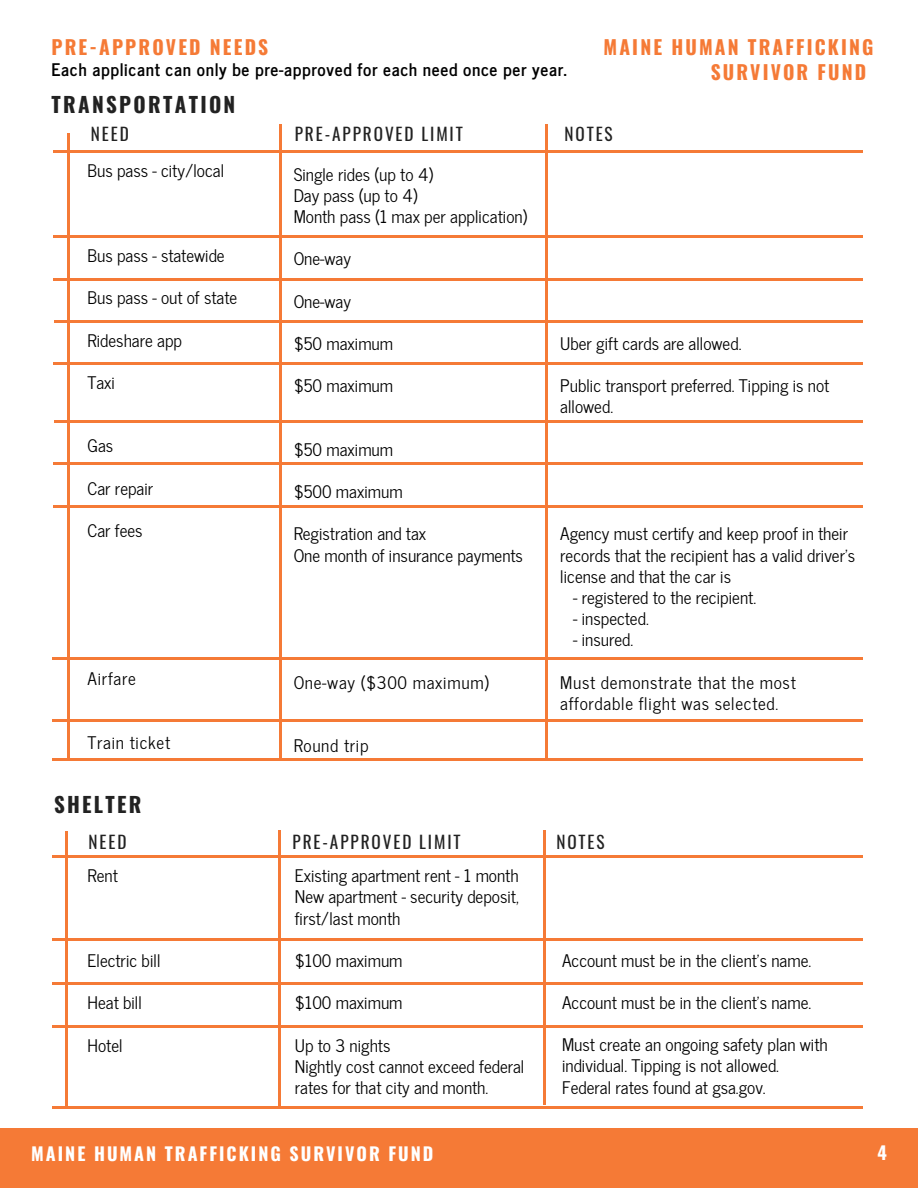
<style>
.page{position:relative;width:918px;height:1188px;background:#fff}
.page>*{position:absolute;margin:0;border:0;box-sizing:border-box;transform-origin:0 0}
.t1{font:700 21px "Oswald";letter-spacing:.11em;color:#222}
.t2{font:700 19.5px "Oswald";letter-spacing:.11em;color:#f57a36}
.t3{font:700 18px "Oswald";letter-spacing:.11em;color:#fff}
.t4{font:17.25px/21.1px "News Cycle";color:#000}
.t5{font:17.25px/21.1px "News Cycle";letter-spacing:.04em;color:#000}
.t6{font:700 17.25px "News Cycle";letter-spacing:.04em;color:#000}
.t7{font:17.25px "Oswald";letter-spacing:.11em;color:#222}
</style>
<div class="page">
<hr style="left:67px;top:133px;width:3px;height:627px;background:#f57a36">
<hr style="left:279px;top:125px;width:2px;height:635px;background:#f57a36">
<hr style="left:545px;top:125px;width:3px;height:635px;background:#f57a36">
<hr style="left:53px;top:150px;width:810px;height:3px;background:#f57a36">
<hr style="left:53px;top:235px;width:810px;height:3px;background:#f57a36">
<hr style="left:53px;top:279px;width:810px;height:2px;background:#f57a36">
<hr style="left:54px;top:320px;width:809px;height:3px;background:#f57a36">
<hr style="left:53px;top:363px;width:810px;height:2px;background:#f57a36">
<hr style="left:53px;top:462px;width:810px;height:3px;background:#f57a36">
<hr style="left:52px;top:720px;width:811px;height:2px;background:#f57a36">
<hr style="left:53px;top:505px;width:810px;height:3px;background:#f57a36">
<hr style="left:54px;top:420px;width:809px;height:3px;background:#f57a36">
<hr style="left:52px;top:658px;width:811px;height:2px;background:#f57a36">
<hr style="left:278px;top:830px;width:2px;height:278px;background:#f57a36">
<hr style="left:543px;top:830px;width:2px;height:275px;background:#f57a36">
<hr style="left:52px;top:855px;width:811px;height:3px;background:#f57a36">
<hr style="left:52px;top:938px;width:811px;height:2px;background:#f57a36">
<hr style="left:52px;top:982px;width:811px;height:2px;background:#f57a36">
<hr style="left:52px;top:1025px;width:811px;height:3px;background:#f57a36">
<hr style="left:52px;top:1107px;width:811px;height:2px;background:#f57a36">
<hr style="left:65px;top:831px;width:2px;height:277px;background:#f57a36">
<div style="left:0;top:1128px;width:918px;height:60px;background:#f57a36"></div>
<hr style="left:52px;top:759px;width:811px;height:2px;background:#f57a36">
<p class="t2" style="left:52px;top:32px;width:218px">PRE-APPROVED NEEDS</p>
<p class="t6" style="left:52px;top:54px;width:517px">Each applicant can only be pre-approved for each need once per year.</p>
<p class="t1" style="left:52px;top:88px;width:185px">TRANSPORTATION</p>
<p class="t2" style="left:604px;top:32px;width:271px">MAINE HUMAN TRAFFICKING</p>
<p class="t2" style="left:711px;top:56px;width:157px">SURVIVOR FUND</p>
<p class="t7" style="left:91px;top:120px;width:39px">NEED</p>
<p class="t7" style="left:295px;top:120px;width:170px">PRE-APPROVED LIMIT</p>
<p class="t7" style="left:564px;top:120px;width:50px">NOTES</p>
<p class="t4" style="left:88px;top:159px;width:138px">Bus pass - city/local</p>
<p class="t4" style="left:294px;top:163px;width:141px">Single rides (up to 4)</p>
<p class="t4" style="left:294px;top:184px;width:125px">Day pass (up to 4)</p>
<p class="t4" style="left:294px;top:205px;width:235px">Month pass (1 max per application)</p>
<p class="t4" style="left:294px;top:247px;width:59px">One-way</p>
<p class="t4" style="left:294px;top:290px;width:59px">One-way</p>
<p class="t4" style="left:294px;top:332px;width:101px">$50 maximum</p>
<p class="t4" style="left:294px;top:374px;width:101px">$50 maximum</p>
<p class="t4" style="left:88px;top:244px;width:139px">Bus pass - statewide</p>
<p class="t4" style="left:88px;top:286px;width:151px">Bus pass - out of state</p>
<p class="t4" style="left:88px;top:328px;width:96px">Rideshare app</p>
<p class="t4" style="left:88px;top:371px;width:29px">Taxi</p>
<p class="t4" style="left:560px;top:332px;width:183px">Uber gift cards are allowed.</p>
<p class="t4" style="left:560px;top:374px;width:271px">Public transport preferred. Tipping is not allowed.</p>
<p class="t4" style="left:88px;top:434px;width:27px">Gas</p>
<p class="t4" style="left:88px;top:477px;width:67px">Car repair</p>
<p class="t4" style="left:88px;top:519px;width:57px">Car fees</p>
<p class="t5" style="left:88px;top:667px;width:50px">Airfare</p>
<p class="t4" style="left:294px;top:438px;width:101px">$50 maximum</p>
<p class="t4" style="left:294px;top:480px;width:111px">$500 maximum</p>
<p class="t4" style="left:294px;top:522px;width:134px">Registration and tax</p>
<p class="t4" style="left:294px;top:544px;width:231px">One month of insurance payments</p>
<p class="t5" style="left:294px;top:671px;width:197px">One-way ($300 maximum)</p>
<p class="t4" style="left:560px;top:522px;width:297px">Agency must certify and keep proof in their records that the recipient has a valid driver's license and that the car is</p>
<p class="t4" style="left:573px;top:586px;width:185px">- registered to the recipient.</p>
<p class="t4" style="left:573px;top:607px;width:77px">- inspected.</p>
<p class="t4" style="left:573px;top:628px;width:62px">- insured.</p>
<p class="t5" style="left:560px;top:671px;width:237px">Must demonstrate that the most affordable flight was selected.</p>
<p class="t5" style="left:88px;top:731px;width:84px">Train ticket</p>
<p class="t5" style="left:294px;top:734px;width:77px">Round trip</p>
<p class="t1" style="left:54px;top:788px;width:89px">SHELTER</p>
<p class="t7" style="left:89px;top:829px;width:39px">NEED</p>
<p class="t7" style="left:293px;top:829px;width:170px">PRE-APPROVED LIMIT</p>
<p class="t7" style="left:556px;top:829px;width:50px">NOTES</p>
<p class="t4" style="left:88px;top:864px;width:32px">Rent</p>
<p class="t4" style="left:88px;top:949px;width:74px">Electric bill</p>
<p class="t4" style="left:88px;top:991px;width:56px">Heat bill</p>
<p class="t4" style="left:88px;top:1034px;width:37px">Hotel</p>
<p class="t4" style="left:295px;top:864px;width:225px">Existing apartment rent - 1 month</p>
<p class="t4" style="left:295px;top:885px;width:226px">New apartment - security deposit, first/last month</p>
<p class="t4" style="left:295px;top:949px;width:109px">$100 maximum</p>
<p class="t4" style="left:295px;top:991px;width:109px">$100 maximum</p>
<p class="t4" style="left:295px;top:1034px;width:97px">Up to 3 nights</p>
<p class="t4" style="left:295px;top:1055px;width:231px">Nightly cost cannot exceed federal rates for that city and month.</p>
<p class="t4" style="left:562px;top:948px;width:251px">Account must be in the client's name.</p>
<p class="t4" style="left:562px;top:991px;width:251px">Account must be in the client's name.</p>
<p class="t4" style="left:562px;top:1033px;width:267px">Must create an ongoing safety plan with individual. Tipping is not allowed.</p>
<p class="t4" style="left:562px;top:1075px;width:205px">Federal rates found at gsa.gov.</p>
<p class="t3" style="left:31px;top:1139px;width:404px">MAINE HUMAN TRAFFICKING SURVIVOR FUND</p>
<p class="t3" style="left:877px;top:1139px;width:11px">4</p>
</div>
